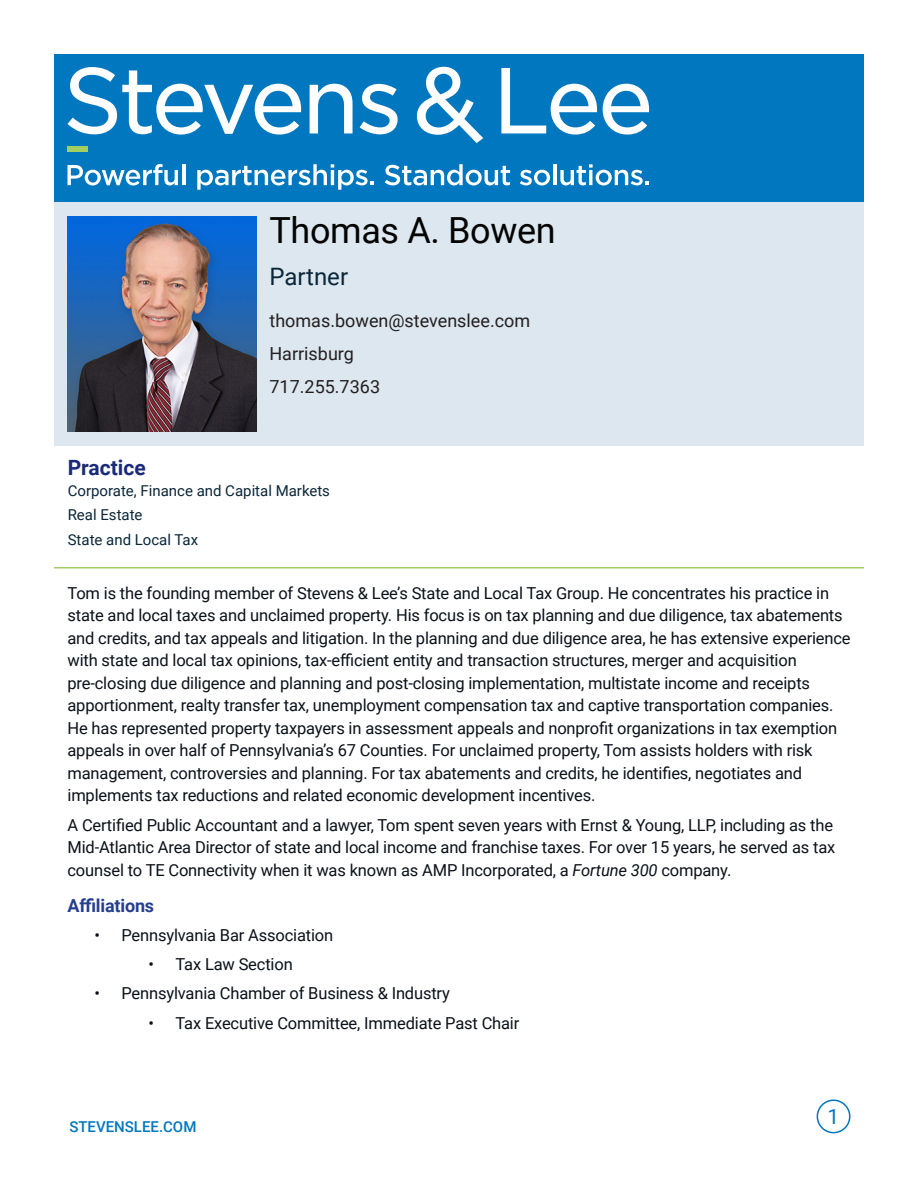
<style>
.page{position:relative;width:918px;height:1188px;background:#fff}
.page>*{position:absolute;margin:0;border:0;box-sizing:border-box;transform-origin:0 0}
.Atty_Name_Large{font:36px "Roboto";letter-spacing:-.01em;color:#040503}
.Atty_Title{font:24px "Roboto";color:#0a2639}
.Practices_Header{font:700 21px "Roboto";color:#1a2a7a}
.t1{font:21px "Roboto";color:#0077bf}
.Atty_Info{font:18px "Roboto";color:#231f20}
.Main_Text_Sub_Head{font:700 18px "Roboto";letter-spacing:-.01em;color:#253f8e}
.Main_Text{font:16.5px/22.5px "Roboto";letter-spacing:-.01em;color:#0b1119}
.Practices_Text{font:15px "Roboto";color:#0a2639}
.t2{font:500 15px "Roboto";color:#0077bf}
.s1{font-style:italic}
</style>
<div class="page">
<div style="left:817px;top:1099px;width:34px;height:34px;border:2px solid #0077bf;border-radius:50%"></div>
<div style="left:54px;top:54px;width:810px;height:150px;background:#0077bf"></div>
<svg style="left:68px;top:67px;width:233px;height:68px"></svg>
<svg style="left:310px;top:84px;width:43px;height:49px"></svg>
<svg style="left:360px;top:84px;width:38px;height:50px"></svg>
<svg style="left:501px;top:68px;width:96px;height:67px"></svg>
<svg style="left:603px;top:84px;width:46px;height:51px"></svg>
<svg style="left:417px;top:67px;width:66px;height:76px"></svg>
<svg style="left:68px;top:164px;width:110px;height:21px"></svg>
<hr style="left:182px;top:164px;width:3px;height:21px;background:#fff">
<svg style="left:197px;top:164px;width:177px;height:26px"></svg>
<svg style="left:385px;top:164px;width:125px;height:21px"></svg>
<svg style="left:520px;top:170px;width:30px;height:15px"></svg>
<hr style="left:553px;top:164px;width:4px;height:21px;background:#fff">
<svg style="left:560px;top:164px;width:89px;height:21px"></svg>
<div style="left:54px;top:202px;width:810px;height:244px;background:#dce7ef"></div>
<div style="left:68px;top:146px;width:20px;height:5px;background:#a2cf5f"></div>
<hr style="left:54px;top:567px;width:810px;height:1px;background:#a2cf5f">
<img style="left:68px;top:216px;width:188px;height:216px">
<p class="Atty_Name_Large" style="left:269px;top:205px;width:288px">Thomas A. Bowen</p>
<p class="Atty_Title" style="left:269px;top:260px;width:80px">Partner</p>
<p class="Atty_Info" style="left:269px;top:308px;width:262px">thomas.bowen@stevenslee.com</p>
<p class="Atty_Info" style="left:269px;top:341px;width:86px">Harrisburg</p>
<p class="Atty_Info" style="left:269px;top:374px;width:112px">717.255.7363</p>
<p class="Practices_Header" style="left:68px;top:453px;width:80px">Practice</p>
<p class="Practices_Text" style="left:68px;top:480px;width:264px">Corporate, Finance and Capital Markets</p>
<p class="Practices_Text" style="left:68px;top:505px;width:76px">Real Estate</p>
<p class="Practices_Text" style="left:68px;top:529px;width:132px">State and Local Tax</p>
<p class="Main_Text" style="left:68px;top:581px;width:785px">Tom is the founding member of Stevens &amp; Lee’s State and Local Tax Group. He concentrates his practice in state and local taxes and unclaimed property. His focus is on tax planning and due diligence, tax abatements and credits, and tax appeals and litigation. In the planning and due diligence area, he has extensive experience with state and local tax opinions, tax-efficient entity and transaction structures, merger and acquisition pre-closing due diligence and planning and post-closing implementation, multistate income and receipts apportionment, realty transfer tax, unemployment compensation tax and captive transportation companies.<br>He has represented property taxpayers in assessment appeals and nonprofit organizations in tax exemption appeals in over half of Pennsylvania’s 67 Counties. For unclaimed property, Tom assists holders with risk management, controversies and planning. For tax abatements and credits, he identifies, negotiates and implements tax reductions and related economic development incentives.</p>
<p class="Main_Text" style="left:68px;top:813px;width:769px">A Certified Public Accountant and a lawyer, Tom spent seven years with Ernst &amp; Young, LLP, including as the<br>Mid-Atlantic Area Director of state and local income and franchise taxes. For over 15 years, he served as tax counsel to TE Connectivity when it was known as AMP Incorporated, a <span class="s1">Fortune 300</span> company.</p>
<p class="Main_Text_Sub_Head" style="left:68px;top:893px;width:88px">Affiliations</p>
<p class="Main_Text" style="left:94px;top:923px;width:240px">• Pennsylvania Bar Association</p>
<p class="Main_Text" style="left:148px;top:952px;width:146px">• Tax Law Section</p>
<p class="Main_Text" style="left:94px;top:982px;width:357px">• Pennsylvania Chamber of Business &amp; Industry</p>
<p class="Main_Text" style="left:148px;top:1011px;width:372px">• Tax Executive Committee, Immediate Past Chair</p>
<p class="t2" style="left:69px;top:1116px;width:129px">STEVENSLEE.COM</p>
<p class="t1" style="left:828px;top:1102px;width:13px">1</p>
</div>
